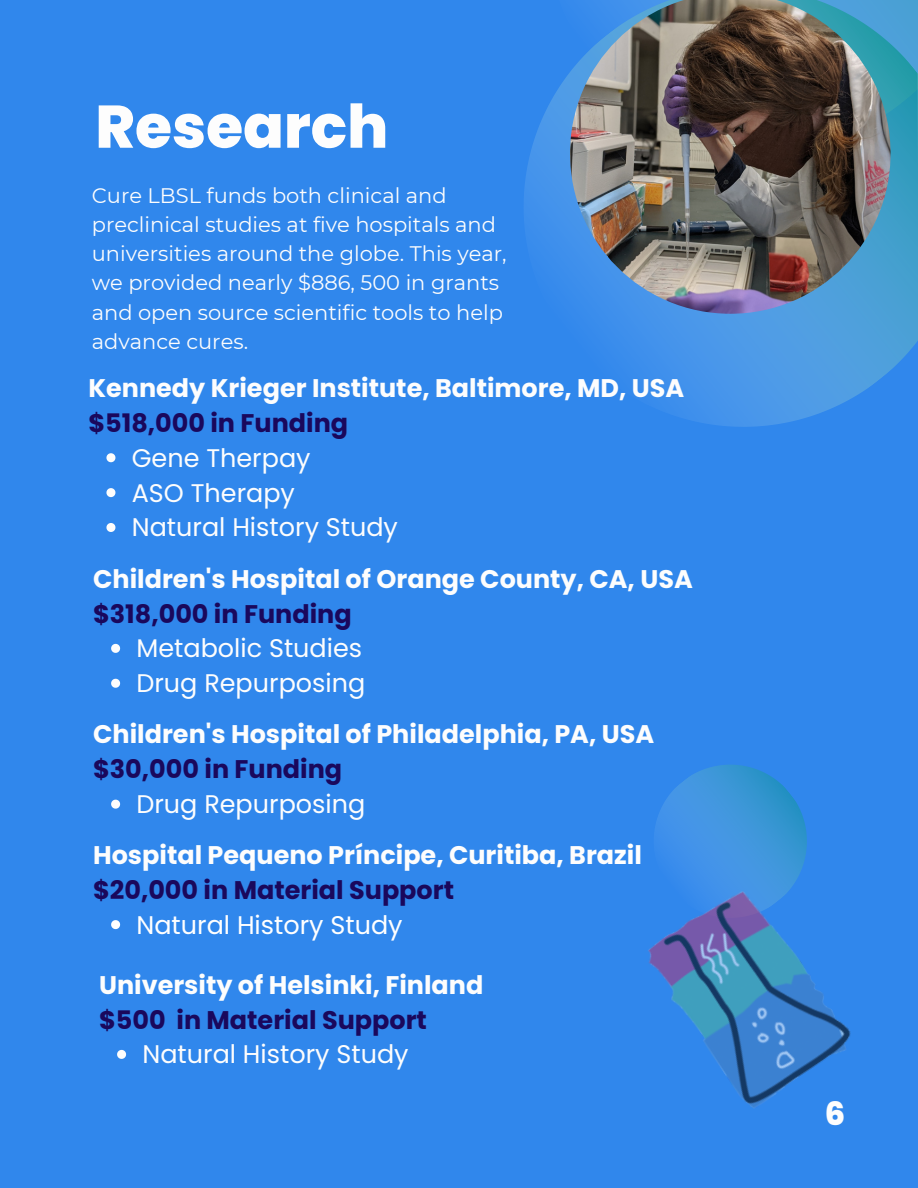
<style>
.page{position:relative;width:918px;height:1188px;background:#3087ec}
.page>*{position:absolute;margin:0;border:0;box-sizing:border-box;transform-origin:0 0}
.t1{font:800 60px "Poppins";color:#fdfdfd}
.t2{font:800 32.25px "Poppins";color:#fdfdfd}
.t3{font:700 25.5px/34.8px "Poppins";color:#fdfdfd}
.t4{font:25.5px/34.8px "Poppins";color:#fdfdfd}
.t5{font:700 25.5px "Poppins";color:#1a085c}
.t6{font:25.5px "Poppins";color:#fff}
.t7{font:21px/29.2px "Montserrat";color:#fdfdfd}
.s1{color:#fff}
.s2{color:#1a085c}
</style>
<div class="page">
<svg style="left:524px;top:0;width:394px;height:427px"></svg>
<svg style="left:106px;top:453px;width:9px;height:9px"></svg>
<svg style="left:106px;top:488px;width:9px;height:9px"></svg>
<svg style="left:106px;top:523px;width:9px;height:9px"></svg>
<img style="left:570px;top:0;width:321px;height:314px">
<svg style="left:654px;top:765px;width:153px;height:95px"></svg>
<img style="left:648px;top:860px;width:203px;height:248px">
<svg style="left:111px;top:800px;width:9px;height:9px"></svg>
<svg style="left:117px;top:1050px;width:9px;height:9px"></svg>
<svg style="left:111px;top:644px;width:9px;height:9px"></svg>
<svg style="left:111px;top:679px;width:9px;height:9px"></svg>
<svg style="left:111px;top:920px;width:9px;height:9px"></svg>
<h1 class="t1" style="left:95px;top:85px;width:295px">Research</h1>
<p class="t7" style="left:92px;top:181px;width:416px">Cure LBSL funds both clinical and preclinical studies at five hospitals and universities around the globe. This year, we provided nearly $886, 500 in grants and open source scientific tools to help advance cures.</p>
<p class="t3" style="left:88px;top:371px;width:597px">Kennedy Krieger Institute, Baltimore, MD, USA</p>
<p class="t5" style="left:88px;top:405px;width:261px">$518,000 in Funding</p>
<p class="t4" style="left:132px;top:440px;width:268px">Gene Therpay<br>ASO Therapy<br>Natural History Study</p>
<p class="t3" style="left:93px;top:561px;width:601px">Children's Hospital of Orange County, CA, USA</p>
<p class="t5" style="left:93px;top:596px;width:260px">$318,000 in Funding</p>
<p class="t4" style="left:136px;top:631px;width:230px">Metabolic Studies<br>Drug Repurposing</p>
<p class="t3" style="left:93px;top:717px;width:563px">Children's Hospital of Philadelphia, PA, USA</p>
<p class="t5" style="left:93px;top:752px;width:251px">$30,000 in Funding</p>
<p class="t4" style="left:136px;top:787px;width:230px">Drug Repurposing</p>
<p class="t3" style="left:93px;top:838px;width:550px">Hospital Pequeno Príncipe, Curitiba, Bra<span class="s1">zil </span><span class="s2">$20,000 in Material Support</span></p>
<p class="t6" style="left:136px;top:907px;width:268px">Natural History Study</p>
<p class="t3" style="left:99px;top:967px;width:386px">University of Helsinki, Finland</p>
<p class="t5" style="left:99px;top:1002px;width:329px">$500 in Material Support</p>
<p class="t4" style="left:142px;top:1037px;width:268px">Natural History Study</p>
<p class="t2" style="left:825px;top:1091px;width:22px">6</p>
</div>
